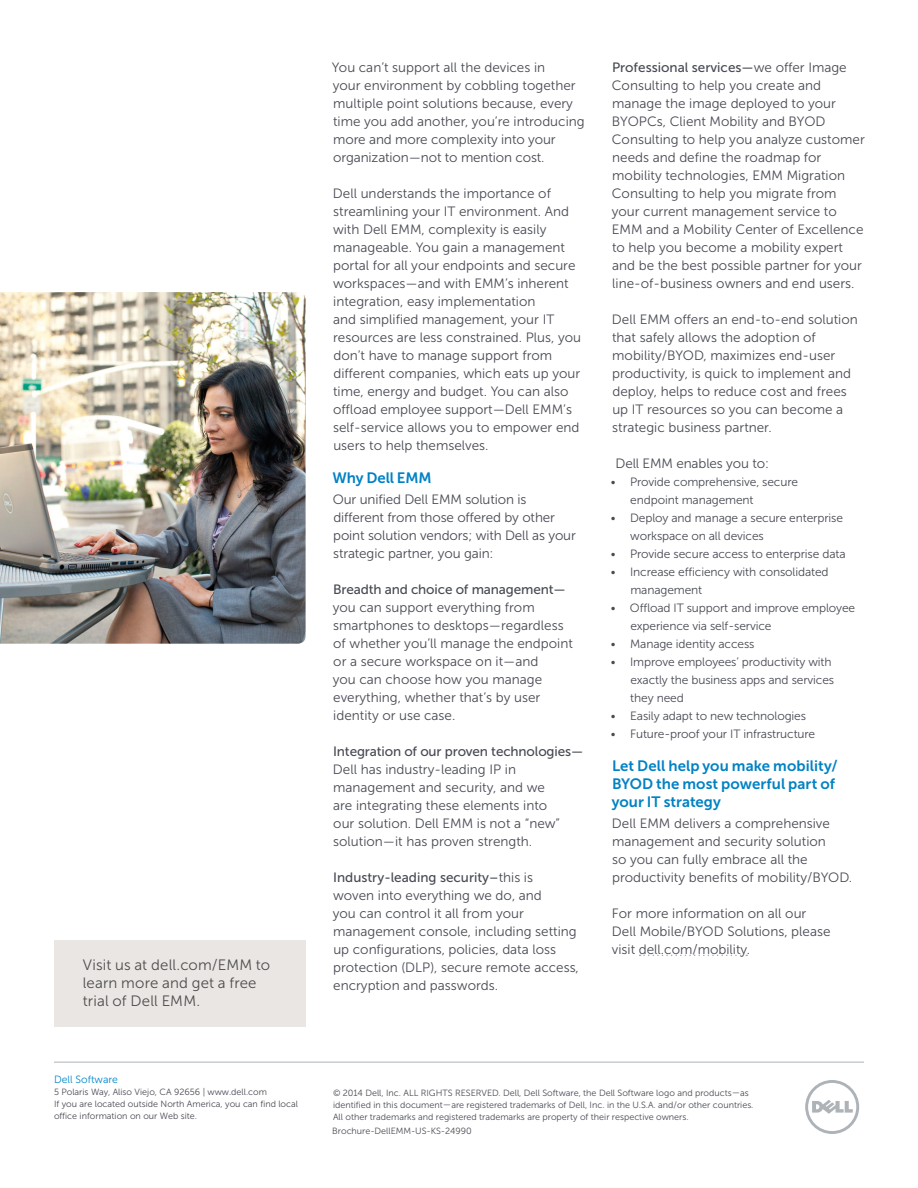
<style>
.page{position:relative;width:918px;height:1188px;background:#fff}
.page>*{position:absolute;margin:0;border:0;box-sizing:border-box;transform-origin:0 0}
.t1{font:15px/18px "Museo Sans For Dell 700";letter-spacing:.005em;color:#0082c4}
.t2{font:15px/18px "Museo Sans For Dell 300";letter-spacing:.01em;color:#4d4d4f}
.t3{font:13.5px/18px "Museo Sans For Dell 300";color:#474a53}
.t4{font:13.5px "Museo Sans For Dell 500";letter-spacing:-.01em;color:#474a53}
.t5{font:12px/18px "Museo Sans For Dell 300";letter-spacing:-.01em;color:#474a53}
.t6{font:10.5px "Museo Sans For Dell 300";color:#0087cc}
.t7{font:9px/12px "Museo Sans For Dell 300";color:#474a53}
.s1{font-family:"Museo Sans For Dell 300"}
</style>
<div class="page">
<hr style="left:54px;top:1062px;width:810px;height:1px;background:#aeb3b8">
<svg style="left:805px;top:1080px;width:54px;height:54px"></svg>
<div style="left:54px;top:941px;width:252px;height:86px;background:#eae6e3"></div>
<svg style="left:640px;top:955px;width:107px;height:1px"></svg>
<img style="left:0;top:292px;width:306px;height:352px">
<p class="t2" style="left:83px;top:956px;width:189px">Visit us at dell.com/EMM to learn more and get a free trial of Dell EMM.</p>
<p class="t6" style="left:54px;top:1074px;width:65px">Dell Software</p>
<p class="t7" style="left:54px;top:1086px;width:246px">5 Polaris Way, Aliso Viejo, CA 92656 | www.dell.com<br>If you are located outside North America, you can find local office information on our Web site.</p>
<p class="t3" style="left:332px;top:58px;width:254px">You can’t support all the devices in<br>your environment by cobbling together multiple point solutions because, every time you add another, you’re introducing more and more complexity into your organization—not to mention cost.</p>
<p class="t3" style="left:333px;top:184px;width:250px">Dell understands the importance of streamlining your IT environment. And with Dell EMM, complexity is easily manageable. You gain a management portal for all your endpoints and secure workspaces—and with EMM’s inherent integration, easy implementation<br>and simplified management, your IT resources are less constrained. Plus, you don’t have to manage support from different companies, which eats up your time, energy and budget. You can also offload employee support—Dell EMM’s self-service allows you to empower end users to help themselves.</p>
<p class="t1" style="left:333px;top:469px;width:100px">Why Dell EMM</p>
<p class="t3" style="left:333px;top:490px;width:245px">Our unified Dell EMM solution is different from those offered by other point solution vendors; with Dell as your strategic partner, you gain:</p>
<p class="t4" style="left:333px;top:582px;width:234px">Breadth and choice of management—</p>
<p class="t3" style="left:333px;top:598px;width:242px">you can support everything from smartphones to desktops—regardless of whether you’ll manage the endpoint or a secure workspace on it—and<br>you can choose how you manage everything, whether that’s by user identity or use case.</p>
<p class="t4" style="left:333px;top:744px;width:252px">Integration of our proven technologies—</p>
<p class="t3" style="left:333px;top:760px;width:229px">Dell has industry-leading IP in management and security, and we are integrating these elements into our solution. Dell EMM is not a “new” solution—it has proven strength.</p>
<p class="t4" style="left:333px;top:870px;width:201px">Industry-leading security–<span class="s1">this is</span></p>
<p class="t3" style="left:333px;top:886px;width:248px">woven into everything we do, and<br>you can control it all from your management console, including setting up configurations, policies, data loss protection (DLP), secure remote access, encryption and passwords.</p>
<p class="t4" style="left:612px;top:60px;width:236px">Professional services—<span class="s1">we offer Image</span></p>
<p class="t3" style="left:612px;top:76px;width:255px">Consulting to help you create and manage the image deployed to your BYOPCs, Client Mobility and BYOD Consulting to help you analyze customer needs and define the roadmap for mobility technologies, EMM Migration Consulting to help you migrate from your current management service to EMM and a Mobility Center of Excellence to help you become a mobility expert and be the best possible partner for your line-of-business owners and end users.</p>
<p class="t3" style="left:612px;top:310px;width:247px">Dell EMM offers an end-to-end solution that safely allows the adoption of mobility/BYOD, maximizes end-user productivity, is quick to implement and deploy, helps to reduce cost and frees up IT resources so you can become a strategic business partner.</p>
<p class="t3" style="left:616px;top:454px;width:155px">Dell EMM enables you to:</p>
<p class="t5" style="left:630px;top:473px;width:169px;text-indent:-19px">• Provide comprehensive, secure endpoint management</p>
<p class="t5" style="left:630px;top:509px;width:214px;text-indent:-19px">• Deploy and manage a secure enterprise workspace on all devices</p>
<p class="t5" style="left:611px;top:545px;width:236px">• Provide secure access to enterprise data</p>
<p class="t5" style="left:630px;top:563px;width:200px;text-indent:-20px">• Increase efficiency with consolidated management</p>
<p class="t5" style="left:630px;top:599px;width:226px;text-indent:-19px">• Offload IT support and improve employee experience via self-service</p>
<p class="t5" style="left:611px;top:635px;width:145px">• Manage identity access</p>
<p class="t5" style="left:630px;top:653px;width:205px;text-indent:-19px">• Improve employees’ productivity with exactly the business apps and services they need</p>
<p class="t5" style="left:611px;top:707px;width:197px">• Easily adapt to new technologies</p>
<p class="t5" style="left:611px;top:725px;width:206px">• Future-proof your IT infrastructure</p>
<p class="t1" style="left:612px;top:757px;width:227px">Let Dell help you make mobility/<br>BYOD the most powerful part of your IT strategy</p>
<p class="t3" style="left:612px;top:814px;width:242px">Dell EMM delivers a comprehensive management and security solution<br>so you can fully embrace all the productivity benefits of mobility/BYOD.</p>
<p class="t3" style="left:612px;top:904px;width:220px">For more information on all our<br>Dell Mobile/BYOD Solutions, please visit dell.com/mobility.</p>
<p class="t7" style="left:333px;top:1087px;width:422px">© 2014 Dell, Inc. ALL RIGHTS RESERVED. Dell, Dell Software, the Dell Software logo and products—as identified in this document—are registered trademarks of Dell, Inc. in the U.S.A. and/or other countries.<br>All other trademarks and registered trademarks are property of their respective owners.</p>
<p class="t7" style="left:332px;top:1125px;width:141px">Brochure-DellEMM-US-KS-24990</p>
</div>
